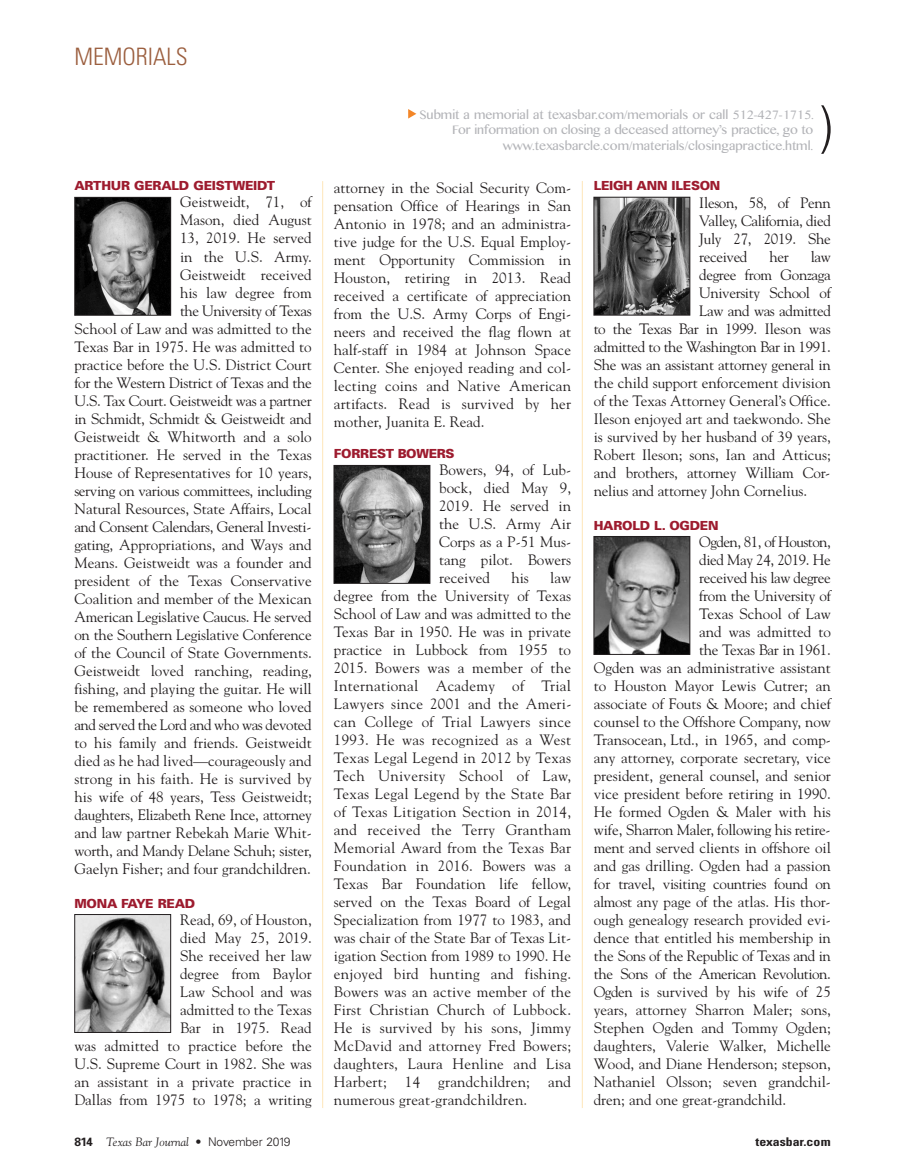
<style>
.page{position:relative;width:905px;height:1175px;background:#fff}
.page>*{position:absolute;margin:0;border:0;box-sizing:border-box;transform-origin:0 0}
.t1{font:300 condensed 24px "Univers";color:#9b5e3e}
.t2{font:15px/18px "Goudy";color:#231f20;text-align:justify}
.t3{font:15px "Goudy";letter-spacing:-.025em;color:#231f20}
.t4{font:15px "Goudy";letter-spacing:-.02em;color:#231f20}
.t5{font:15px "Goudy";letter-spacing:-.03em;color:#231f20}
.t6{font:15px "Goudy";letter-spacing:-.035em;color:#231f20}
.t7{font:900 12.6px "Univers";letter-spacing:-.02em;color:#9d1b2e}
.t8{font:12.3px/15.5px "Gurmukhi MN";color:#b2b3b7;text-align:right}
.t9{font:italic 12px "Goudy";color:#231f20}
.t10{font:700 condensed 12px "Univers";color:#231f20;scale:1.15 1}
.s1{font-family:"Univers";font-weight:700;font-style:normal}
.s2{font-family:"Univers";font-weight:300;font-style:normal}
</style>
<div class="page">
<hr style="left:322px;top:181px;width:1px;height:927px;background:#fee6b9">
<hr style="left:582px;top:181px;width:1px;height:927px;background:#fee6b9">
<img style="left:76px;top:199px;width:93px;height:115px">
<div style="left:74px;top:197px;width:97px;height:119px;border:1px solid #231f20"></div>
<img style="left:76px;top:916px;width:93px;height:114px">
<div style="left:74px;top:914px;width:97px;height:118px;border:1px solid #231f20"></div>
<img style="left:335px;top:467px;width:93px;height:115px">
<div style="left:333px;top:465px;width:97px;height:119px;border:1px solid #231f20"></div>
<img style="left:595px;top:199px;width:93px;height:114px">
<div style="left:593px;top:197px;width:97px;height:118px;border:1px solid #231f20"></div>
<img style="left:595px;top:538px;width:93px;height:115px">
<div style="left:593px;top:536px;width:97px;height:119px;border:1px solid #231f20"></div>
<svg style="left:408px;top:109px;width:8px;height:10px"></svg>
<svg style="left:821px;top:105px;width:9px;height:49px"></svg>
<h1 class="t1" style="left:74px;top:47px;width:115px">MEMORIALS</h1>
<p class="t7" style="left:74px;top:181px;width:202px">ARTHUR GERALD GEISTWEIDT</p>
<p class="t2" style="left:74px;top:193px;width:239px;text-align:right">Geistweidt, 71, of<br>Mason, died August<br>13, 2019. He served<br>in the U.S. Army.<br>Geistweidt received<br>his law degree from<br>the University of Texas<br>School of Law and was admitted to the Texas Bar in 1975. He was admitted to practice before the U.S. District Court for the Western District of Texas and the U.S. Tax Court. Geistweidt was a partner in Schmidt, Schmidt &amp; Geistweidt and Geistweidt &amp; Whitworth and a solo practitioner. He served in the Texas House of Representatives for 10 years, serving on various committees, including Natural Resources, State Affairs, Local and Consent Calendars, General Investi&shy;gating, Appropriations, and Ways and Means. Geistweidt was a founder and president of the Texas Conservative Coalition and member of the Mexican American Legislative Caucus. He served on the Southern Legislative Conference of the Council of State Governments.<br>Geistweidt loved ranching, reading, fishing, and playing the guitar. He will be remembered as someone who loved and served the Lord and who was devoted to his family and friends. Geistweidt died as he had lived—courageously and strong in his faith. He is survived by his wife of 48 years, Tess Geistweidt; daughters, Elizabeth Rene Ince, attorney and law partner Rebekah Marie Whit&shy;worth, and Mandy Delane Schuh; sister, Gaelyn Fisher; and four grandchildren.</p>
<p class="t7" style="left:74px;top:898px;width:122px">MONA FAYE READ</p>
<p class="t2" style="left:74px;top:910px;width:239px;text-align:right">Read, 69, of Houston,<br>died May 25, 2019.<br>She received her law<br>degree from Baylor<br>Law School and was<br>admitted to the Texas<br>Bar in 1975. Read<br>was admitted to practice before the<br>U.S. Supreme Court in 1982. She was an assistant in a private practice in<br>Dallas from 1975 to 1978; a writing</p>
<p class="t8" style="left:420px;top:107px;width:395px">Submit a memorial at texasbar.com/memorials or call 512-427-1715.<br>For information on closing a deceased attorney’s practice, go to www.texasbarcle.com/materials/closingapractice.html.</p>
<p class="t2" style="left:334px;top:178px;width:239px">attorney in the Social Security Com&shy;pensation Office of Hearings in San Antonio in 1978; and an administra&shy;tive judge for the U.S. Equal Employ&shy;ment Opportunity Commission in Houston, retiring in 2013. Read received a certificate of appreciation from the U.S. Army Corps of Engi&shy;neers and received the flag flown at half-staff in 1984 at Johnson Space Center. She enjoyed reading and col&shy;lecting coins and Native American artifacts. Read is survived by her mother, Juanita E. Read.</p>
<p class="t7" style="left:334px;top:448px;width:122px">FORREST BOWERS</p>
<p class="t2" style="left:439px;top:461px;width:133px">Bowers, 94, of Lub&shy;bock, died May 9, 2019. He served in the U.S. Army Air Corps as a P-51 Mus&shy;tang pilot. Bowers received</p>
<p class="t2" style="left:334px;top:569px;width:239px;text-indent:216px">law degree from the University of Texas School of Law and was admitted to the Texas Bar in 1950. He was in private practice in Lubbock from 1955 to 2015. Bowers was a member of the International Academy of Trial Lawyers since 2001 and the Ameri&shy;can College of Trial Lawyers since 1993. He was recognized as a West Texas Legal Legend in 2012 by Texas Tech University School of Law, Texas Legal Legend by the State Bar of Texas Litigation Section in 2014, and received the Terry Grantham Memorial Award from the Texas Bar Foundation in 2016. Bowers was a Texas Bar Foundation life fellow, served on the Texas Board of Legal Specialization from 1977 to 1983, and was chair of the State Bar of Texas Lit&shy;igation Section from 1989 to 1990. He enjoyed bird hunting and fishing.<br>Bowers was an active member of the First Christian Church of Lubbock.<br>He is survived by his sons, Jimmy McDavid and attorney Fred Bowers; daughters, Laura Henline and Lisa Harbert; 14 grandchildren; and numerous great-grandchildren.</p>
<p class="t2" style="left:511px;top:569px;width:19px">his</p>
<p class="t7" style="left:593px;top:181px;width:128px">LEIGH ANN ILESON</p>
<p class="t2" style="left:699px;top:193px;width:133px">Ileson, 58, of Penn Valley, California, died July 27, 2019. She received</p>
<p class="t2" style="left:769px;top:247px;width:21px">her</p>
<p class="t2" style="left:810px;top:247px;width:22px">law</p>
<p class="t3" style="left:699px;top:266px;width:133px">degree from Gonzaga</p>
<p class="t3" style="left:699px;top:284px;width:133px">University School of</p>
<p class="t3" style="left:699px;top:302px;width:133px">Law and was admitted</p>
<p class="t3" style="left:593px;top:320px;width:239px">to the Texas Bar in 1999. Ileson was</p>
<p class="t3" style="left:593px;top:338px;width:239px">admitted to the Washington Bar in 1991.</p>
<p class="t2" style="left:593px;top:355px;width:239px">She was an assistant attorney general in</p>
<p class="t2" style="left:593px;top:373px;width:239px">the child support enforcement division</p>
<p class="t2" style="left:593px;top:391px;width:239px">of the Texas Attorney General’s Office.</p>
<p class="t2" style="left:593px;top:409px;width:239px">Ileson enjoyed art and taekwondo. She</p>
<p class="t2" style="left:593px;top:427px;width:239px">is survived by her husband of 39 years,</p>
<p class="t2" style="left:593px;top:445px;width:239px">Robert Ileson; sons, Ian and Atticus;</p>
<p class="t2" style="left:593px;top:463px;width:238px">and brothers, attorney William Cor-</p>
<p class="t2" style="left:593px;top:481px;width:215px">nelius and attorney John Cornelius.</p>
<p class="t7" style="left:593px;top:520px;width:126px">HAROLD L. OGDEN</p>
<p class="t6" style="left:699px;top:533px;width:133px">Ogden, 81, of Houston,</p>
<p class="t3" style="left:699px;top:551px;width:133px">died May 24, 2019. He</p>
<p class="t3" style="left:699px;top:569px;width:133px">received his law degree</p>
<p class="t4" style="left:699px;top:587px;width:133px">from the University of</p>
<p class="t2" style="left:699px;top:604px;width:133px">Texas School of Law</p>
<p class="t2" style="left:699px;top:622px;width:133px">and was admitted to</p>
<p class="t4" style="left:699px;top:641px;width:133px">the Texas Bar in 1961.</p>
<p class="t2" style="left:593px;top:658px;width:239px">Ogden was an administrative assistant</p>
<p class="t2" style="left:593px;top:676px;width:239px">to Houston Mayor Lewis Cutrer; an</p>
<p class="t2" style="left:593px;top:694px;width:239px">associate of Fouts &amp; Moore; and chief</p>
<p class="t2" style="left:593px;top:712px;width:239px">counsel to the Offshore Company, now</p>
<p class="t2" style="left:593px;top:730px;width:239px">Transocean, Ltd., in 1965, and comp-</p>
<p class="t2" style="left:593px;top:748px;width:239px">any attorney, corporate secretary, vice</p>
<p class="t2" style="left:593px;top:766px;width:239px">president, general counsel, and senior</p>
<p class="t2" style="left:593px;top:784px;width:239px">vice president before retiring in 1990.</p>
<p class="t2" style="left:593px;top:802px;width:239px">He formed Ogden &amp; Maler with his</p>
<p class="t4" style="left:593px;top:821px;width:238px">wife, Sharron Maler, following his retire-</p>
<p class="t2" style="left:593px;top:838px;width:239px">ment and served clients in offshore oil</p>
<p class="t2" style="left:593px;top:856px;width:239px">and gas drilling. Ogden had a passion</p>
<p class="t4" style="left:593px;top:875px;width:239px">for travel, visiting countries found on</p>
<p class="t2" style="left:593px;top:892px;width:238px">almost any page of the atlas. His thor-</p>
<p class="t2" style="left:593px;top:910px;width:239px">ough genealogy research provided evi-</p>
<p class="t2" style="left:593px;top:928px;width:239px">dence that entitled his membership in</p>
<p class="t4" style="left:593px;top:947px;width:239px">the Sons of the Republic of Texas and in</p>
<p class="t5" style="left:593px;top:965px;width:239px">the Sons of the American Revolution.</p>
<p class="t2" style="left:593px;top:982px;width:239px">Ogden is survived by his wife of 25</p>
<p class="t2" style="left:593px;top:1000px;width:239px">years, attorney Sharron Maler; sons,</p>
<p class="t2" style="left:593px;top:1018px;width:239px">Stephen Ogden and Tommy Ogden;</p>
<p class="t2" style="left:593px;top:1036px;width:239px">daughters, Valerie Walker, Michelle</p>
<p class="t2" style="left:593px;top:1054px;width:239px">Wood, and Diane Henderson; stepson,</p>
<p class="t2" style="left:593px;top:1072px;width:239px">Nathaniel Olsson; seven grandchil-</p>
<p class="t2" style="left:593px;top:1090px;width:194px">dren; and one great-grandchild.</p>
<p class="t9" style="left:74px;top:1134px;width:218px"><span class="s1">814</span> Texas Bar Journal <span class="s2">• November 2019</span></p>
<p class="t10" style="left:755px;top:1137px;width:67px">texasbar.com</p>
</div>
